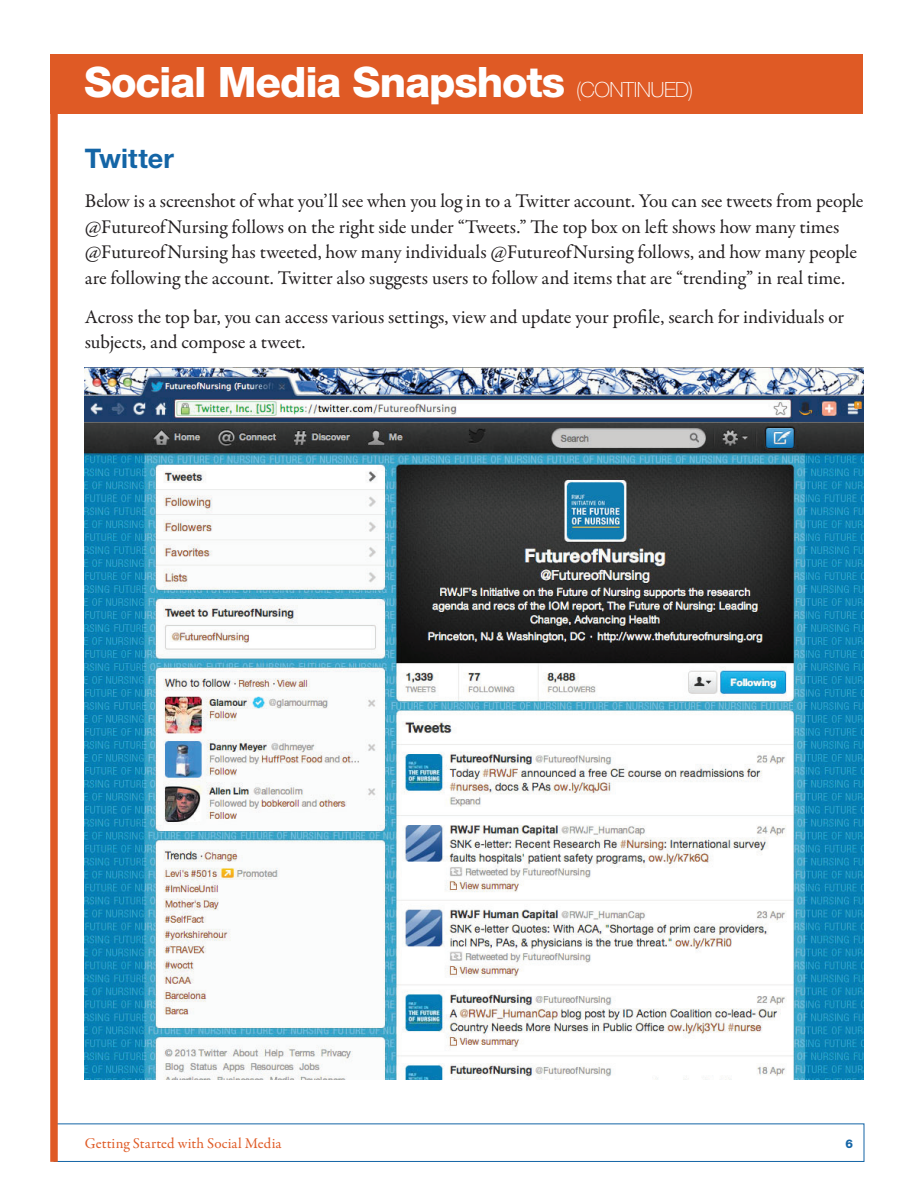
<style>
.page{position:relative;width:918px;height:1188px;background:#fff}
.page>*{position:absolute;margin:0;border:0;box-sizing:border-box;transform-origin:0 0}
.t1{font:800 42px "Helvetica Neue LT Std";letter-spacing:-.025em;color:#fff}
.t2{font:700 27px "Helvetica Neue LT Std";letter-spacing:.005em;color:#1465a6}
.t3{font:19.5px/25.5px "Garamond Premr Pro";letter-spacing:-.005em;color:#231f20}
.t4{font:15px "Garamond Premr Pro";letter-spacing:.005em;color:#df5a25}
.t5{font:800 12px "Helvetica Neue LT Std";color:#1465a6}
.s1{font-weight:100;font-size:21px}
</style>
<div class="page">
<div style="left:54px;top:1124px;width:810px;height:38px;border:1px solid #1465a6"></div>
<div style="left:50px;top:54px;width:813px;height:60px;background:#df5a25"></div>
<div style="left:50px;top:54px;width:8px;height:1108px;background:#df5a25"></div>
<img style="left:85px;top:367px;width:778px;height:713px">
<h1 class="t1" style="left:84px;top:58px;width:611px">Social Media Snapshots <span class="s1">(CONTINUED)</span></h1>
<h2 class="t2" style="left:85px;top:142px;width:91px">Twitter</h2>
<p class="t3" style="left:85px;top:189px;width:780px">Below is a screenshot of what you’ll see when you log in to a Twitter account. You can see tweets from people @FutureofNursing follows on the right side under “Tweets.” The top box on left shows how many times @FutureofNursing has tweeted, how many individuals @FutureofNursing follows, and how many people are following the account. Twitter also suggests users to follow and items that are “trending” in real time.</p>
<p class="t3" style="left:85px;top:304px;width:761px">Across the top bar, you can access various settings, view and update your profile, search for individuals or subjects, and compose a tweet.</p>
<p class="t4" style="left:85px;top:1134px;width:198px">Getting Started with Social Media</p>
<p class="t5" style="left:845px;top:1137px;width:9px">6</p>
</div>
